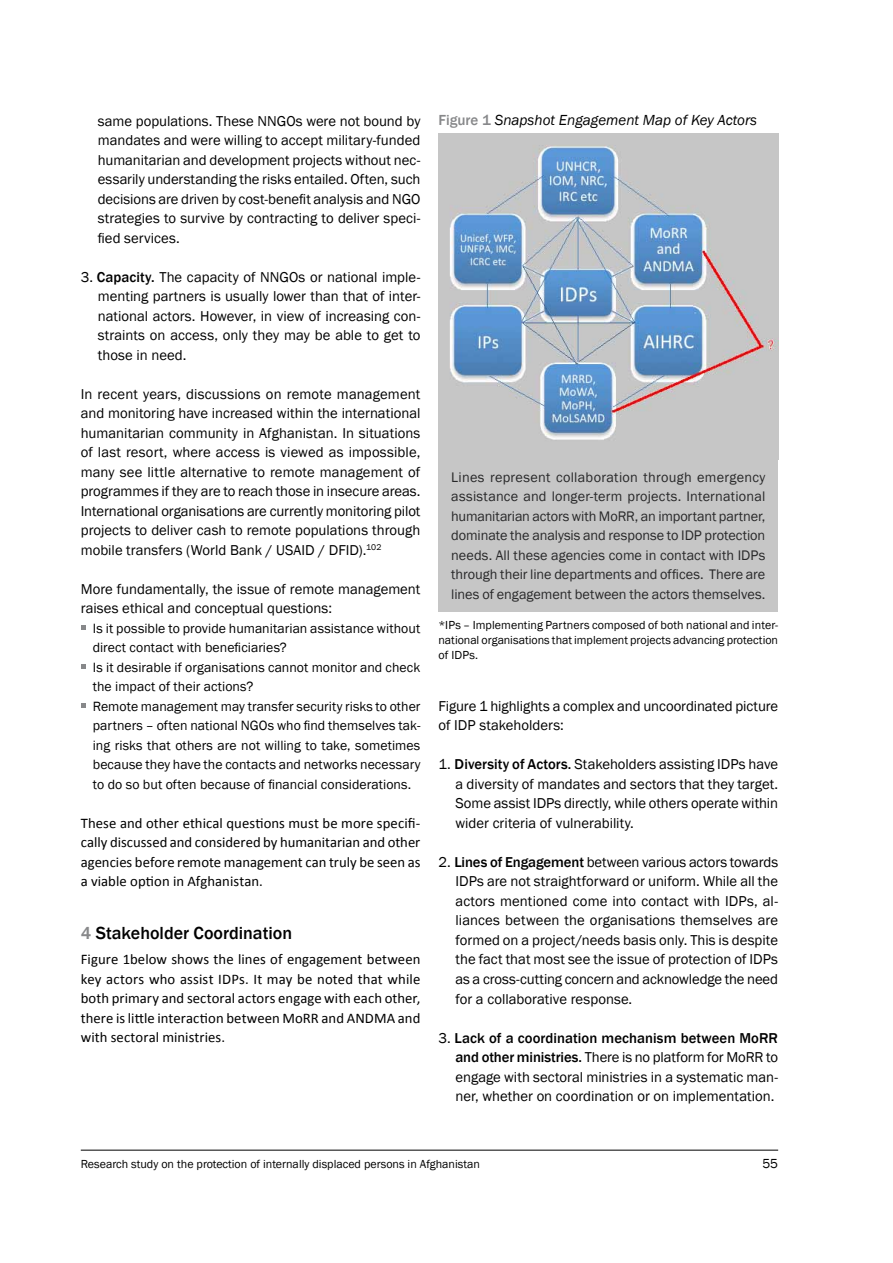
<style>
.page{position:relative;width:893px;height:1263px;background:#fff}
.page>*{position:absolute;margin:0;border:0;box-sizing:border-box;transform-origin:0 0}
.t1{font:500 18px "Franklin Gothic";color:#000}
.t2{font:italic 15px "Franklin Gothic";color:#000}
.t3{font:14.7px/19.5px "Franklin Gothic";color:#000;text-align:justify}
.t4{font:14.7px/19.5px "Calibri";letter-spacing:.005em;color:#000;text-align:justify}
.t5{font:14.25px/19.5px "Franklin Gothic";color:#282829;text-align:justify}
.t6{font:13.8px/19.5px "Franklin Gothic";letter-spacing:.005em;color:#000}
.t7{font:13.5px "Franklin Gothic";color:#000}
.t8{font:12px/15px "Franklin Gothic";color:#000;text-align:justify}
.s1{font-weight:500}
.s2{color:#87888a}
.s3{font-weight:500;font-style:normal;color:#87888a}
</style>
<div class="page">
<hr style="left:81px;top:1150px;width:697px;height:1px;background:#000">
<svg style="left:81px;top:625px;width:4px;height:5px"></svg>
<svg style="left:81px;top:664px;width:4px;height:5px"></svg>
<svg style="left:81px;top:703px;width:4px;height:5px"></svg>
<img style="left:438px;top:133px;width:340px;height:326px">
<div style="left:438px;top:459px;width:340px;height:153px;background:#c6c6c6"></div>
<p class="t3" style="left:98px;top:111px;width:324px">same populations. These NNGOs were not bound by mandates and were willing to accept military-funded humanitarian and development projects without nec&shy;essarily understanding the risks entailed. Often, such decisions are driven by cost-benefit analysis and NGO strategies to survive by contracting to deliver speci&shy;fied services.</p>
<p class="t3" style="left:98px;top:268px;width:324px;text-indent:-17px">3. <span class="s1">Capacity.</span> The capacity of NNGOs or national imple&shy;menting partners is usually lower than that of inter&shy;national actors. However, in view of increasing con&shy;straints on access, only they may be able to get to those in need.</p>
<p class="t3" style="left:81px;top:385px;width:341px">In recent years, discussions on remote management and monitoring have increased within the international humanitarian community in Afghanistan. In situations of last resort, where access is viewed as impossible, many see little alternative to remote management of programmes if they are to reach those in insecure areas.<br>International organisations are currently monitoring pilot projects to deliver cash to remote populations through mobile transfers (World Bank / USAID / DFID).<sup>102</sup></p>
<p class="t3" style="left:81px;top:579px;width:341px">More fundamentally, the issue of remote management raises ethical and conceptual questions:</p>
<p class="t6" style="left:93px;top:619px;width:329px">Is it possible to provide humanitarian assistance without direct contact with beneficiaries?<br>Is it desirable if organisations cannot monitor and check the impact of their actions?<br>Remote management may transfer security risks to other partners – often national NGOs who find themselves tak&shy;ing risks that others are not willing to take, sometimes because they have the contacts and networks necessary to do so but often because of financial considerations.</p>
<p class="t4" style="left:81px;top:813px;width:341px">These and other ethical questions must be more specifi&shy;cally discussed and considered by humanitarian and other agencies before remote management can truly be seen as a viable option in Afghanistan.</p>
<p class="t1" style="left:81px;top:922px;width:213px"><span class="s2">4</span> Stakeholder Coordination</p>
<p class="t4" style="left:81px;top:950px;width:341px">Figure 1below shows the lines of engagement between key actors who assist IDPs. It may be noted that while both primary and sectoral actors engage with each other, there is little interaction between MoRR and ANDMA and with sectoral ministries.</p>
<p class="t2" style="left:438px;top:111px;width:320px"><span class="s3">Figure 1</span> Snapshot Engagement Map of Key Actors</p>
<p class="t5" style="left:451px;top:468px;width:316px">Lines represent collaboration through emergency assistance and longer-term projects. International humanitarian actors with MoRR, an important partner, dominate the analysis and response to IDP protection needs. All these agencies come in contact with IDPs through their line departments and offices. There are lines of engagement between the actors themselves.</p>
<p class="t8" style="left:438px;top:617px;width:341px">*IPs – Implementing Partners composed of both national and inter&shy;national organisations that implement projects advancing protection of IDPs.</p>
<p class="t3" style="left:438px;top:696px;width:341px">Figure 1 highlights a complex and uncoordinated picture of IDP stakeholders:</p>
<p class="t3" style="left:455px;top:755px;width:324px;text-indent:-17px">1. <span class="s1">Diversity of Actors.</span> Stakeholders assisting IDPs have a diversity of mandates and sectors that they target.<br>Some assist IDPs directly, while others operate within wider criteria of vulnerability.</p>
<p class="t3" style="left:455px;top:852px;width:324px;text-indent:-17px">2. <span class="s1">Lines of Engagement</span> between various actors towards IDPs are not straightforward or uniform. While all the actors mentioned come into contact with IDPs, al&shy;liances between the organisations themselves are formed on a project/needs basis only. This is despite the fact that most see the issue of protection of IDPs as a cross-cutting concern and acknowledge the need for a collaborative response.</p>
<p class="t3" style="left:455px;top:1028px;width:324px;text-indent:-17px">3. <span class="s1">Lack of a coordination mechanism between MoRR and other ministries.</span> There is no platform for MoRR to engage with sectoral ministries in a systematic man&shy;ner, whether on coordination or on implementation.</p>
<p class="t8" style="left:81px;top:1157px;width:401px">Research study on the protection of internally displaced persons in Afghanistan</p>
<p class="t7" style="left:762px;top:1155px;width:17px">55</p>
</div>
